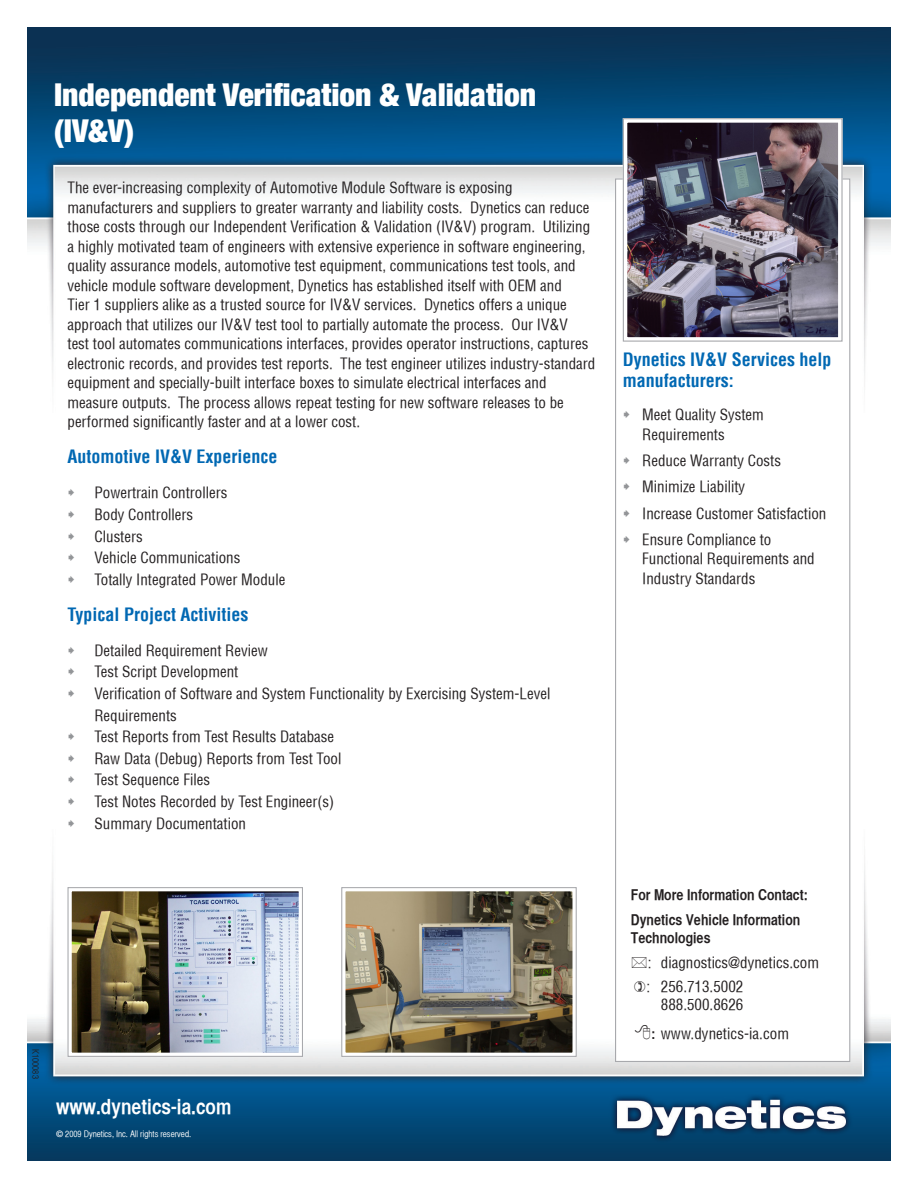
<style>
.page{position:relative;width:918px;height:1188px;background:#fff}
.page>*{position:absolute;margin:0;border:0;box-sizing:border-box;transform-origin:0 0}
.t1{font:900 condensed 31.5px/36px "Helvetica Neue";color:#fff}
.t2{font:21px "Helvetica CY Bold";color:#fff}
.t3{font:700 condensed 18px/21.6px "Helvetica";color:#0168b3}
.t4{font:condensed 15px/19.5px "Helvetica";color:#231f20}
.t5{font:15px/24.8px "Helvetica CY Bold";color:#231f20}
.t6{font:9px "Helvetica CY Plain";color:#fff}
.t7{font:9px "Helvetica CY Plain";color:#231f20}
.s1{font-family:"Helvetica CY Bold"}
.s2{font-family:"Frutiger LT Std";font-weight:700}
</style>
<div class="page">
<img style="left:27px;top:27px;width:864px;height:360px">
<img style="left:27px;top:855px;width:864px;height:306px">
<svg style="left:614px;top:178px;width:237px;height:885px"></svg>
<img style="left:622px;top:118px;width:221px;height:224px">
<img style="left:67px;top:887px;width:237px;height:170px">
<img style="left:341px;top:887px;width:236px;height:170px">
<svg style="left:624px;top:411px;width:5px;height:7px"></svg>
<svg style="left:624px;top:457px;width:5px;height:7px"></svg>
<svg style="left:624px;top:483px;width:5px;height:7px"></svg>
<svg style="left:624px;top:509px;width:5px;height:8px"></svg>
<svg style="left:624px;top:536px;width:5px;height:7px"></svg>
<svg style="left:632px;top:957px;width:15px;height:11px"></svg>
<svg style="left:634px;top:981px;width:11px;height:11px"></svg>
<svg style="left:635px;top:1024px;width:15px;height:15px"></svg>
<h1 class="t1" style="left:54px;top:76px;width:484px">Independent Verification &amp; Validation (IV&amp;V)</h1>
<p class="t4" style="left:68px;top:178px;width:529px">The ever-increasing complexity of Automotive Module Software is exposing manufacturers and suppliers to greater warranty and liability costs. Dynetics can reduce those costs through our Independent Verification &amp; Validation (IV&amp;V) program. Utilizing a highly motivated team of engineers with extensive experience in software engineering, quality assurance models, automotive test equipment, communications test tools, and vehicle module software development, Dynetics has established itself with OEM and<br>Tier 1 suppliers alike as a trusted source for IV&amp;V services. Dynetics offers a unique approach that utilizes our IV&amp;V test tool to partially automate the process. Our IV&amp;V<br>test tool automates communications interfaces, provides operator instructions, captures electronic records, and provides test reports. The test engineer utilizes industry-standard equipment and specially-built interface boxes to simulate electrical interfaces and measure outputs. The process allows repeat testing for new software releases to be performed significantly faster and at a lower cost.</p>
<p class="t3" style="left:68px;top:446px;width:212px">Automotive IV&amp;V Experience</p>
<p class="t4" style="left:94px;top:482px;width:192px;line-height:21.6px">Powertrain Controllers<br>Body Controllers<br>Clusters<br>Vehicle Communications<br>Totally Integrated Power Module</p>
<p class="t3" style="left:68px;top:603px;width:183px">Typical Project Activities</p>
<p class="t4" style="left:94px;top:640px;width:457px;line-height:21.6px">Detailed Requirement Review<br>Test Script Development<br>Verification of Software and System Functionality by Exercising System-Level Requirements<br>Test Reports from Test Results Database<br>Raw Data (Debug) Reports from Test Tool<br>Test Sequence Files<br>Test Notes Recorded by Test Engineer(s)<br>Summary Documentation</p>
<p class="t7" style="left:41px;top:1049px;width:31px;rotate:90deg">K100083</p>
<h2 class="t2" style="left:56px;top:1094px;width:177px">www.dynetics-ia.com</h2>
<p class="t6" style="left:56px;top:1128px;width:137px"><span class="s1">©</span> 2009 Dynetics, Inc. All rights reserved.</p>
<p class="t3" style="left:623px;top:348px;width:210px">Dynetics IV&amp;V Services help manufacturers:</p>
<p class="t4" style="left:642px;top:405px;width:123px">Meet Quality System<br>Requirements</p>
<p class="t4" style="left:642px;top:447px;width:186px;line-height:26.2px">Reduce Warranty Costs<br>Minimize Liability<br>Increase Customer Satisfaction<br>Ensure Compliance to</p>
<p class="t4" style="left:642px;top:549px;width:174px">Functional Requirements and<br>Industry Standards</p>
<p class="t5" style="left:631px;top:882px;width:179px">For More Information Contact:<br>Dynetics Vehicle Information</p>
<p class="t5" style="left:631px;top:925px;width:81px">Technologies</p>
<p class="t4" style="left:646px;top:950px;width:174px;line-height:24.8px">: diagnostics@dynetics.com : 256.713.5002</p>
<p class="t4" style="left:652px;top:991px;width:139px;line-height:28.3px;text-indent:9px">888.500.8626<br><span class="s2">:</span> www.dynetics-ia.com</p>
</div>
